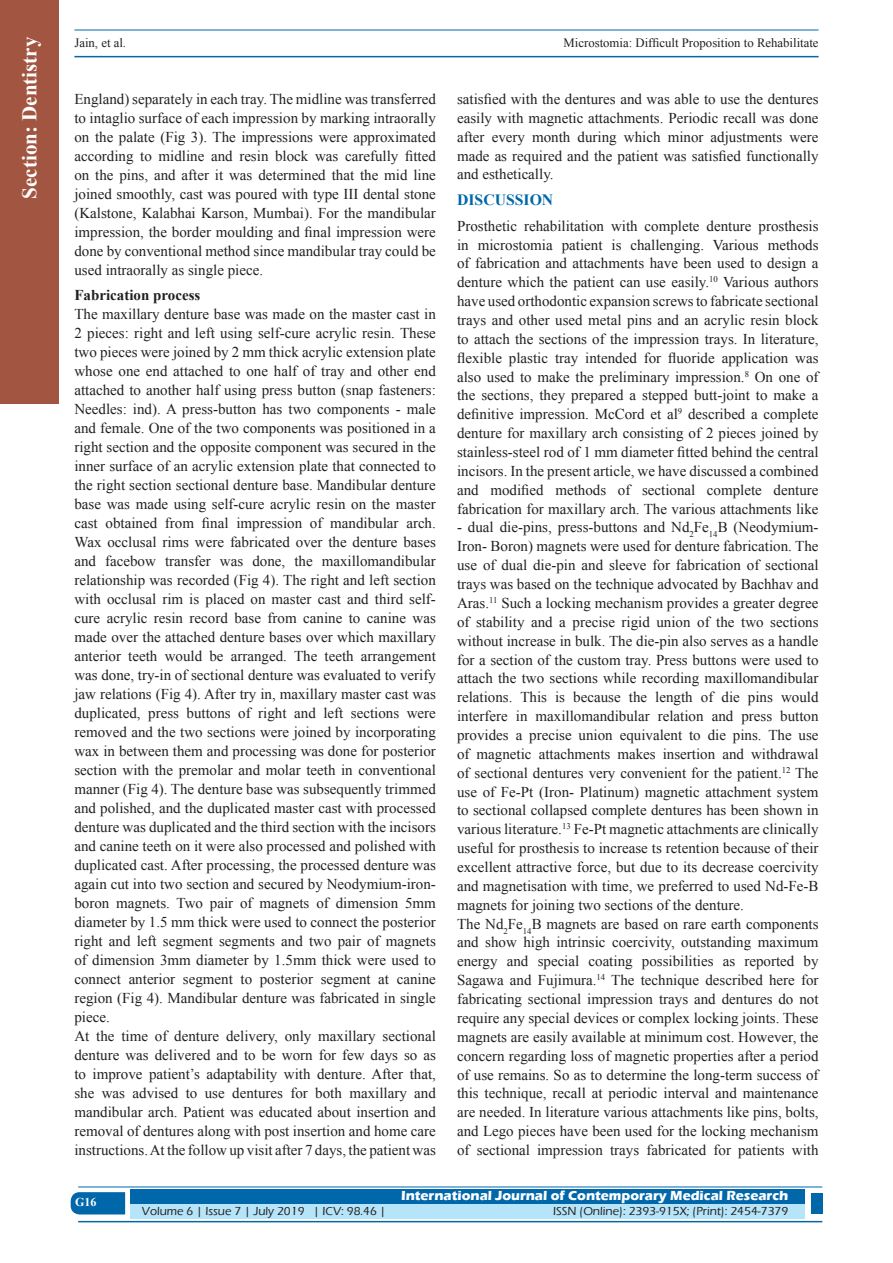
<style>
.page{position:relative;width:893px;height:1263px;background:#fff}
.page>*{position:absolute;margin:0;border:0;box-sizing:border-box;transform-origin:0 0}
.t1{font:700 21px "Times New Roman";color:#fff}
.t2{font:700 15.75px "Times New Roman";color:#0067aa}
.TX_New{font:15px/19px "Times New Roman";color:#231f20;text-align:justify}
.t3{font:700 15px "Times New Roman";color:#231f20}
.t4{font:700 13.5px "Eras ITC";color:#fff}
.t5{font:12.75px "Times New Roman";color:#231f20}
.t6{font:500 12px "Eras ITC";color:#231f20}
.t7{font:700 12px "Times New Roman";color:#fff}
</style>
<div class="page">
<hr style="left:74px;top:30px;width:745px;height:1px;background:#0067aa">
<hr style="left:74px;top:56px;width:745px;height:1px;background:#0067aa">
<svg style="left:71px;top:1192px;width:54px;height:22px"></svg>
<div style="left:130px;top:1189px;width:674px;height:15px;background:#0067aa"></div>
<div style="left:130px;top:1204px;width:674px;height:15px;background:#b6e4f9"></div>
<hr style="left:78px;top:1186px;width:744px;height:1px;background:#0067aa">
<hr style="left:78px;top:1221px;width:744px;height:1px;background:#0067aa">
<div style="left:811px;top:1193px;width:11px;height:21px;background:#0067aa"></div>
<div style="left:0;top:0;width:59px;height:404px;background:#a25641"></div>
<h1 class="t1" style="left:15px;top:198px;width:163px;rotate:-90deg">Section: Dentistry</h1>
<p class="t5" style="left:74px;top:35px;width:53px">Jain, et al.</p>
<p class="t5" style="left:564px;top:35px;width:257px">Microstomia: Difficult Proposition to Rehabilitate</p>
<p class="TX_New" style="left:74px;top:89px;width:363px">England) separately in each tray. The midline was transferred to intaglio surface of each impression by marking intraorally on the palate (Fig 3). The impressions were approximated according to midline and resin block was carefully fitted on the pins, and after it was determined that the mid line joined smoothly, cast was poured with type III dental stone (Kalstone, Kalabhai Karson, Mumbai). For the mandibular impression, the border moulding and final impression were done by conventional method since mandibular tray could be used intraorally as single piece.</p>
<h2 class="t3" style="left:74px;top:284px;width:127px">Fabrication process</h2>
<p class="TX_New" style="left:74px;top:304px;width:363px">The maxillary denture base was made on the master cast in 2 pieces: right and left using self-cure acrylic resin. These two pieces were joined by 2 mm thick acrylic extension plate whose one end attached to one half of tray and other end attached to another half using press button (snap fasteners:<br>Needles: ind). A press-button has two components - male and female. One of the two components was positioned in a right section and the opposite component was secured in the inner surface of an acrylic extension plate that connected to the right section sectional denture base. Mandibular denture base was made using self-cure acrylic resin on the master cast obtained from final impression of mandibular arch.<br>Wax occlusal rims were fabricated over the denture bases and facebow transfer was done, the maxillomandibular relationship was recorded (Fig 4). The right and left section with occlusal rim is placed on master cast and third self&shy;cure acrylic resin record base from canine to canine was made over the attached denture bases over which maxillary anterior teeth would be arranged. The teeth arrangement was done, try-in of sectional denture was evaluated to verify jaw relations (Fig 4). After try in, maxillary master cast was duplicated, press buttons of right and left sections were removed and the two sections were joined by incorporating wax in between them and processing was done for posterior section with the premolar and molar teeth in conventional manner (Fig 4). The denture base was subsequently trimmed and polished, and the duplicated master cast with processed denture was duplicated and the third section with the incisors and canine teeth on it were also processed and polished with duplicated cast. After processing, the processed denture was again cut into two section and secured by Neodymium-iron&shy;boron magnets. Two pair of magnets of dimension 5mm diameter by 1.5 mm thick were used to connect the posterior right and left segment segments and two pair of magnets of dimension 3mm diameter by 1.5mm thick were used to connect anterior segment to posterior segment at canine region (Fig 4). Mandibular denture was fabricated in single piece.</p>
<p class="TX_New" style="left:74px;top:1026px;width:363px">At the time of denture delivery, only maxillary sectional denture was delivered and to be worn for few days so as to improve patient’s adaptability with denture. After that, she was advised to use dentures for both maxillary and mandibular arch. Patient was educated about insertion and removal of dentures along with post insertion and home care instructions. At the follow up visit after 7 days, the patient was</p>
<p class="TX_New" style="left:457px;top:89px;width:363px">satisfied with the dentures and was able to use the dentures easily with magnetic attachments. Periodic recall was done after every month during which minor adjustments were made as required and the patient was satisfied functionally and esthetically.</p>
<h1 class="t2" style="left:457px;top:189px;width:98px">DISCUSSION</h1>
<p class="TX_New" style="left:457px;top:216px;width:363px">Prosthetic rehabilitation with complete denture prosthesis in microstomia patient is challenging. Various methods of fabrication and attachments have been used to design a denture which the patient can use easily.<sup>10</sup> Various authors have used orthodontic expansion screws to fabricate sectional trays and other used metal pins and an acrylic resin block to attach the sections of the impression trays. In literature, flexible plastic tray intended for fluoride application was also used to make the preliminary impression.<sup>8</sup> On one of the sections, they prepared a stepped butt-joint to make a definitive impression. McCord et al<sup>9</sup> described a complete denture for maxillary arch consisting of 2 pieces joined by stainless-steel rod of 1 mm diameter fitted behind the central incisors. In the present article, we have discussed a combined and modified methods of sectional complete denture fabrication for maxillary arch. The various attachments like</p>
<p class="TX_New" style="left:457px;top:518px;width:363px">- dual die-pins, press-buttons and Nd<sub>2</sub>Fe<sub>14</sub>B (Neodymium-Iron- Boron) magnets were used for denture fabrication. The use of dual die-pin and sleeve for fabrication of sectional trays was based on the technique advocated by Bachhav and Aras.<sup>11</sup> Such a locking mechanism provides a greater degree of stability and a precise rigid union of the two sections without increase in bulk. The die-pin also serves as a handle for a section of the custom tray. Press buttons were used to attach the two sections while recording maxillomandibular relations. This is because the length of die pins would interfere in maxillomandibular relation and press button provides a precise union equivalent to die pins. The use of magnetic attachments makes insertion and withdrawal of sectional dentures very convenient for the patient.<sup>12</sup> The use of Fe-Pt (Iron- Platinum) magnetic attachment system to sectional collapsed complete dentures has been shown in various literature.<sup>13</sup> Fe-Pt magnetic attachments are clinically useful for prosthesis to increase ts retention because of their excellent attractive force, but due to its decrease coercivity and magnetisation with time, we preferred to used Nd-Fe-B magnets for joining two sections of the denture.</p>
<p class="TX_New" style="left:457px;top:914px;width:363px">The Nd<sub>2</sub>Fe<sub>14</sub>B magnets are based on rare earth components and show high intrinsic coercivity, outstanding maximum energy and special coating possibilities as reported by Sagawa and Fujimura.<sup>14</sup> The technique described here for fabricating sectional impression trays and dentures do not require any special devices or complex locking joints. These magnets are easily available at minimum cost. However, the concern regarding loss of magnetic properties after a period of use remains. So as to determine the long-term success of this technique, recall at periodic interval and maintenance are needed. In literature various attachments like pins, bolts, and Lego pieces have been used for the locking mechanism of sectional impression trays fabricated for patients with</p>
<h4 class="t7" style="left:75px;top:1194px;width:23px">G16</h4>
<p class="t4" style="left:401px;top:1188px;width:389px">International Journal of Contemporary Medical Research</p>
<p class="t6" style="left:142px;top:1204px;width:246px">Volume 6 | Issue 7 | July 2019 | ICV: 98.46 |</p>
<p class="t6" style="left:553px;top:1204px;width:237px">ISSN (Online): 2393-915X; (Print): 2454-7379</p>
</div>
